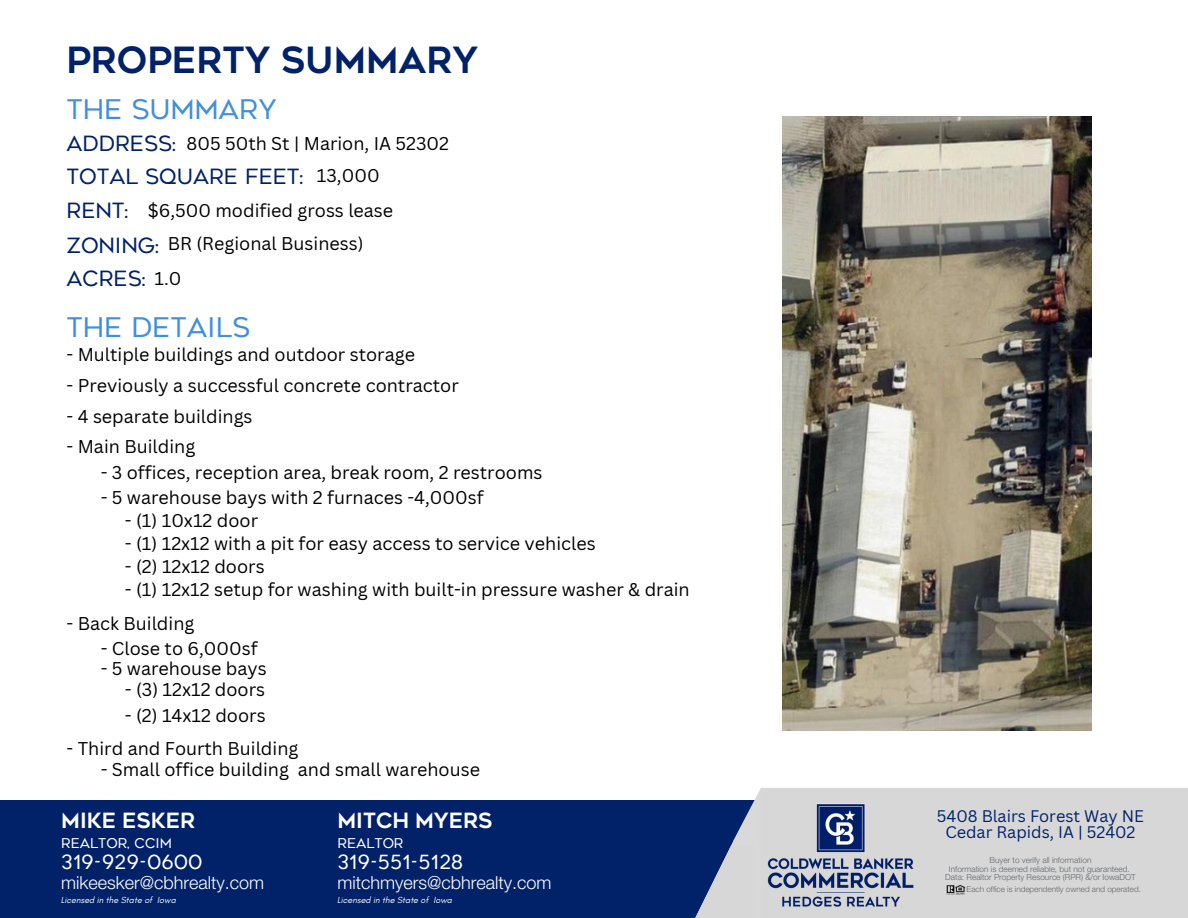
<style>
.page{position:relative;width:1188px;height:918px;background:#fff}
.page>*{position:absolute;margin:0;border:0;box-sizing:border-box;transform-origin:0 0}
.t1{font:700 36.15px "Geometos Neue";color:#012169}
.t2{font:27px "Geometos Neue";color:#418fde}
.t3{font:21px "Geometos Neue";color:#012169}
.t4{font:700 21px "Geometos Neue";color:#fff}
.t5{font:19.5px "Geometos Neue";color:#fff}
.t6{font:18px "Canva Sans";color:#000}
.t7{font:300 18px "Helvetica Neue LT Std";color:#fff}
.t8{font:16.35px "Canva Sans";color:#012169}
.t9{font:13.5px "Geometos Neue";color:#fff}
.t10{font:italic 9px "Glacial Indifference";color:#fff}
.t11{font:300 8.25px "Helvetica Neue LT Std";color:#63666a}
.t12{font:300 8.1px "Helvetica Neue LT Std";color:#63666a}
</style>
<div class="page">
<div style="left:0;top:800px;width:793px;height:118px;background:#012169"></div>
<img style="left:830px;top:788px;width:358px;height:130px">
<svg style="left:945px;top:884px;width:22px;height:13px"></svg>
<svg style="left:695px;top:787px;width:135px;height:131px"></svg>
<img style="left:783px;top:116px;width:308px;height:614px">
<img style="left:944px;top:359px;width:38px;height:38px">
<h5 class="t1" style="left:67px;top:40px;width:413px">PROPERTY SUMMARY</h5>
<h4 class="t2" style="left:67px;top:94px;width:212px">THE SUMMARY</h4>
<p class="t3" style="left:67px;top:131px;width:111px">ADDRESS:</p>
<h4 class="t6" style="left:187px;top:131px;width:264px">805 50th St | Marion, IA 52302</h4>
<p class="t3" style="left:67px;top:165px;width:239px">TOTAL SQUARE FEET:</p>
<h4 class="t6" style="left:317px;top:163px;width:64px">13,000</h4>
<h5 class="t3" style="left:67px;top:199px;width:64px">RENT:</h5>
<h5 class="t6" style="left:148px;top:198px;width:247px">$6,500 modified gross lease</h5>
<p class="t3" style="left:67px;top:233px;width:94px">ZONING:</p>
<p class="t6" style="left:168px;top:231px;width:197px">BR (Regional Business)</p>
<h5 class="t3" style="left:67px;top:267px;width:81px">ACRES:</h5>
<h5 class="t6" style="left:155px;top:266px;width:28px">1.0</h5>
<p class="t2" style="left:67px;top:312px;width:185px">THE DETAILS</p>
<h5 class="t6" style="left:67px;top:342px;width:350px">- Multiple buildings and outdoor storage</h5>
<h5 class="t6" style="left:67px;top:373px;width:394px">- Previously a successful concrete contractor</h5>
<h5 class="t6" style="left:67px;top:404px;width:188px">- 4 separate buildings</h5>
<h5 class="t6" style="left:67px;top:434px;width:130px">- Main Building</h5>
<h5 class="t6" style="left:101px;top:459px;width:443px">- 3 offices, reception area, break room, 2 restrooms</h5>
<p class="t6" style="left:101px;top:484px;width:385px">- 5 warehouse bays with 2 furnaces -4,000sf</p>
<p class="t6" style="left:125px;top:531px;width:472px">- (1) 12x12 with a pit for easy access to service vehicles</p>
<p class="t6" style="left:125px;top:577px;width:566px">- (1) 12x12 setup for washing with built-in pressure washer &amp; drain</p>
<p class="t6" style="left:125px;top:507px;width:135px">- (1) 10x12 door</p>
<h4 class="t6" style="left:125px;top:554px;width:141px">- (2) 12x12 doors</h4>
<h5 class="t6" style="left:67px;top:610px;width:129px">- Back Building</h5>
<h5 class="t6" style="left:101px;top:656px;width:167px">- 5 warehouse bays</h5>
<h5 class="t6" style="left:101px;top:635px;width:158px">- Close to 6,000sf</h5>
<p class="t6" style="left:125px;top:677px;width:142px">- (3) 12x12 doors</p>
<p class="t6" style="left:125px;top:703px;width:142px">- (2) 14x12 doors</p>
<p class="t6" style="left:67px;top:736px;width:233px">- Third and Fourth Building</p>
<p class="t6" style="left:101px;top:757px;width:381px">- Small office building and small warehouse</p>
<h3 class="t4" style="left:61px;top:808px;width:136px">MIKE ESKER</h3>
<h6 class="t9" style="left:61px;top:835px;width:112px">REALTOR, CCIM</h6>
<p class="t5" style="left:61px;top:851px;width:143px">319-929-0600</p>
<p class="t7" style="left:61px;top:876px;width:205px">mikeesker@cbhrealty.com</p>
<p class="t4" style="left:337px;top:808px;width:157px">MITCH MYERS</p>
<h3 class="t9" style="left:337px;top:835px;width:68px">REALTOR</h3>
<h4 class="t5" style="left:337px;top:851px;width:127px">319-551-5128</h4>
<h5 class="t7" style="left:337px;top:876px;width:216px">mitchmyers@cbhrealty.com</h5>
<h6 class="t10" style="left:61px;top:895px;width:116px">Licensed in the State of Iowa</h6>
<p class="t10" style="left:337px;top:895px;width:116px">Licensed in the State of Iowa</p>
<h2 class="t8" style="left:937px;top:804px;width:209px">5408 Blairs Forest Way NE</h2>
<h5 class="t8" style="left:945px;top:821px;width:192px">Cedar Rapids, IA | 52402</h5>
<h5 class="t11" style="left:990px;top:857px;width:103px">Buyer to verify all information</h5>
<h5 class="t11" style="left:945px;top:874px;width:192px">Data: Realtor Property Resource (RPR) &amp;/or IowaDOT</h5>
<h5 class="t11" style="left:949px;top:866px;width:182px">Information is deemed reliable, but not guaranteed.</h5>
<h5 class="t12" style="left:967px;top:886px;width:176px">Each office is independently owned and operated.</h5>
</div>
